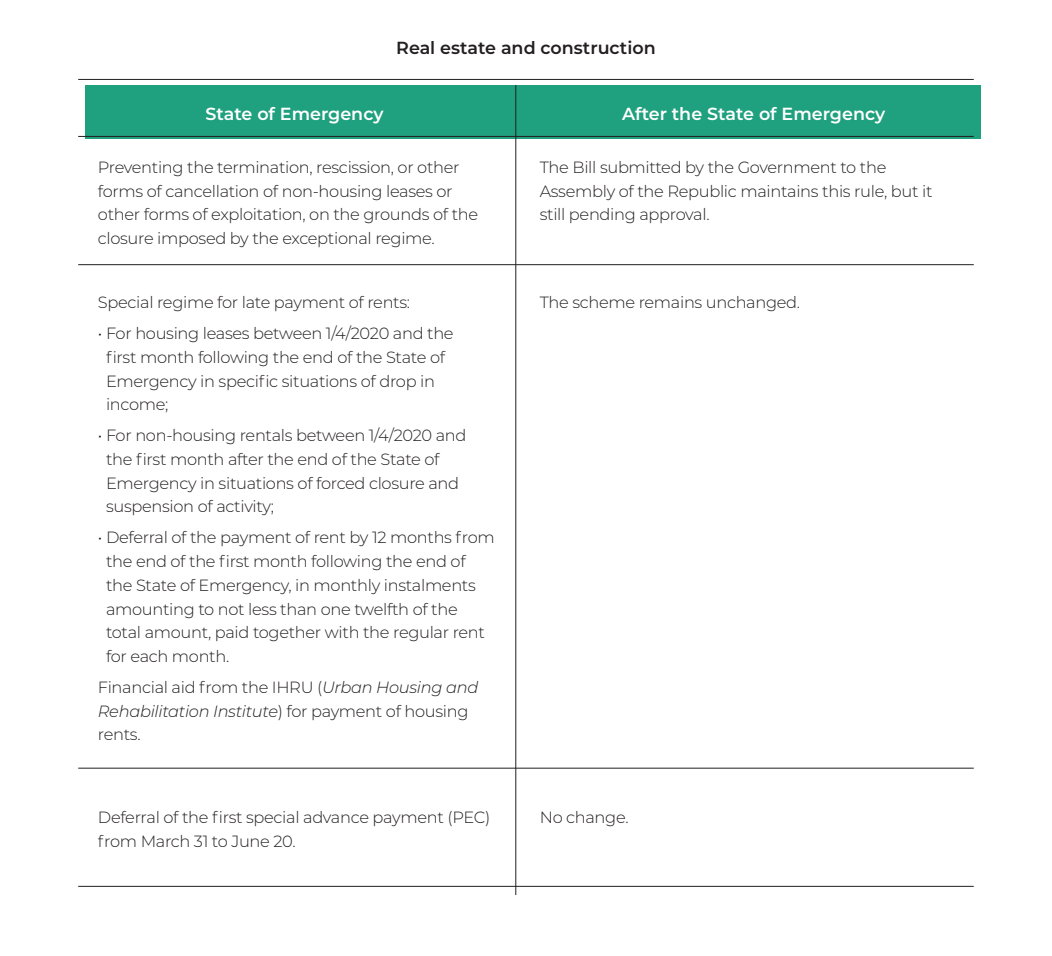
<style>
.page{position:relative;width:1052px;height:956px;background:#fff}
.page>*{position:absolute;margin:0;border:0;box-sizing:border-box;transform-origin:0 0}
.t1{font:600 17.5px "Montserrat";color:#fff}
.t2{font:600 17.5px "Montserrat";color:#231f20}
.t3{font:300 16.25px/23.8px "Montserrat";letter-spacing:-.02em;color:#231f20}
.s1{font-style:italic}
</style>
<div class="page">
<div style="left:85px;top:85px;width:895px;height:54px;background:#1fa07e"></div>
<hr style="left:78px;top:136px;width:895px;height:1px;background:#231f20">
<hr style="left:78px;top:79px;width:895px;height:1px;background:#231f20">
<hr style="left:78px;top:264px;width:895px;height:1px;background:#231f20">
<hr style="left:78px;top:768px;width:895px;height:1px;background:#231f20">
<hr style="left:78px;top:886px;width:895px;height:1px;background:#231f20">
<hr style="left:515px;top:85px;width:1px;height:810px;background:#231f20">
<p class="t2" style="left:396px;top:36px;width:261px">Real estate and construction</p>
<p class="t1" style="left:205px;top:101px;width:180px">State of Emergency</p>
<p class="t1" style="left:622px;top:101px;width:264px">After the State of Emergency</p>
<p class="t3" style="left:98px;top:155px;width:381px">Preventing the termination, rescission, or other forms of cancellation of non-housing leases or other forms of exploitation, on the grounds of the closure imposed by the exceptional regime.</p>
<p class="t3" style="left:98px;top:290px;width:313px">Special regime for late payment of rents:</p>
<p class="t3" style="left:106px;top:321px;width:349px;text-indent:-8px">• For housing leases between 1/4/2020 and the first month following the end of the State of Emergency in specific situations of drop in income;</p>
<p class="t3" style="left:106px;top:423px;width:362px;text-indent:-8px">• For non-housing rentals between 1/4/2020 and the first month after the end of the State of Emergency in situations of forced closure and suspension of activity;</p>
<p class="t3" style="left:106px;top:525px;width:390px;text-indent:-8px">• Deferral of the payment of rent by 12 months from the end of the first month following the end of the State of Emergency, in monthly instalments amounting to not less than one twelfth of the total amount, paid together with the regular rent for each month.</p>
<p class="t3" style="left:98px;top:675px;width:382px">Financial aid from the IHRU (<span class="s1">Urban Housing and<br>Rehabilitation Institute</span>) for payment of housing rents.</p>
<p class="t3" style="left:98px;top:805px;width:394px">Deferral of the first special advance payment (PEC) from March 31 to June 20.</p>
<p class="t3" style="left:539px;top:155px;width:394px">The Bill submitted by the Government to the<br>Assembly of the Republic maintains this rule, but it still pending approval.</p>
<p class="t3" style="left:539px;top:290px;width:262px">The scheme remains unchanged.</p>
<p class="t3" style="left:539px;top:805px;width:90px">No change.</p>
</div>
